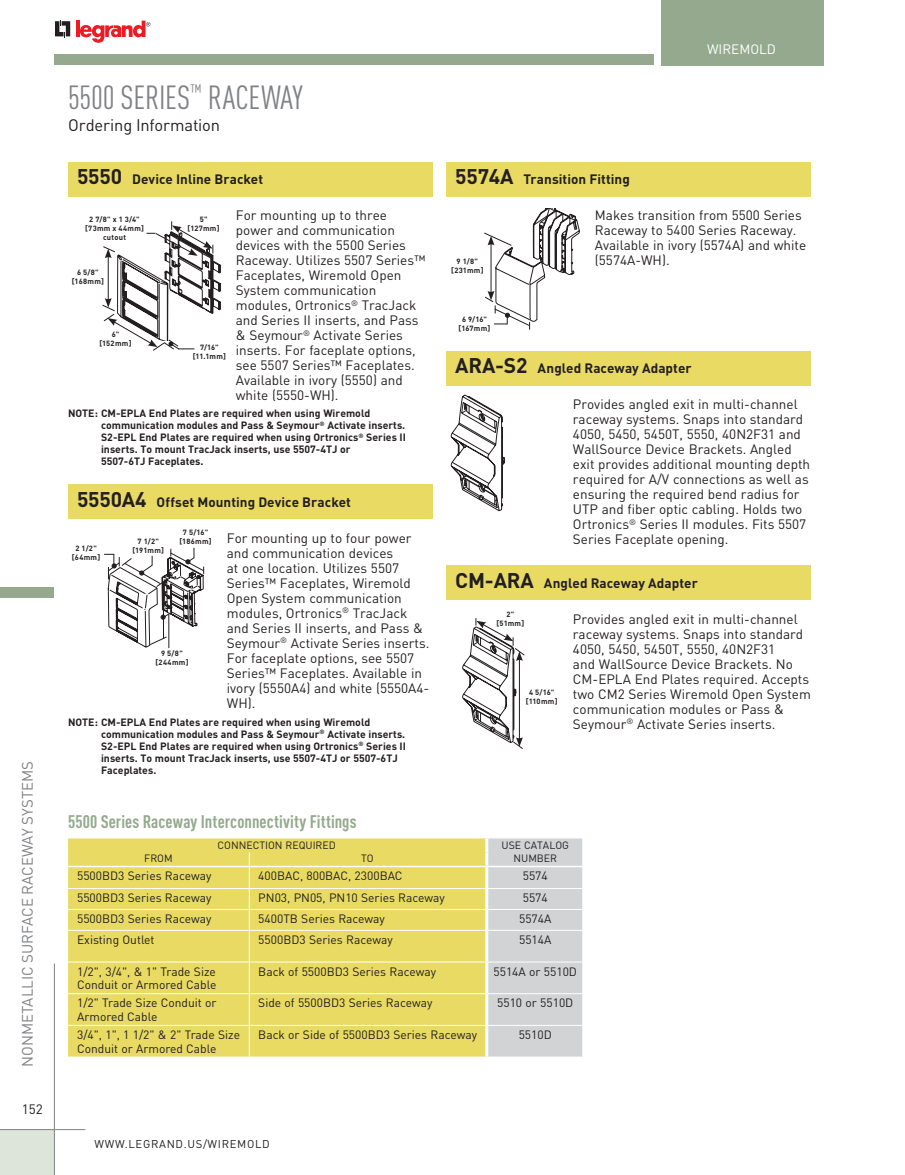
<style>
.page{position:relative;width:905px;height:1175px;background:#fff}
.page>*{position:absolute;margin:0;border:0;box-sizing:border-box;transform-origin:0 0}
.t1{font:condensed 33px "DIN Pro";letter-spacing:-.005em;color:#808285}
.t2{font:700 condensed 18px "DIN Pro";letter-spacing:.005em;color:#94a98d}
.t3{font:16.5px "DIN Pro";letter-spacing:-.01em;color:#231f20}
.t4{font:15px "DIN Pro";color:#808285}
.t5{font:13.5px/15px "DIN Pro";color:#231f20}
.t6{font:700 13.5px "DIN Pro";letter-spacing:.005em;color:#231f20}
.t7{font:13.5px "DIN Pro";color:#fff}
.t8{font:12px/13.5px "DIN Pro";color:#231f20}
.t9{font:11.25px "DIN Pro";letter-spacing:.06em;color:#231f20}
.t10{font:700 10.5px/12px "DIN Pro";color:#231f20}
.t11{font:10.5px "DIN Pro";color:#231f20}
.t12{font:700 7.5px/9px "DIN Pro";letter-spacing:.04em;color:#231f20;text-align:center}
.s1{font-size:21px}
</style>
<div class="page">
<div style="left:0;top:587px;width:54px;height:11px;background:#94a98d"></div>
<div style="left:0;top:1129px;width:54px;height:45px;background:#dde5db"></div>
<hr style="left:54px;top:963px;width:1px;height:211px;background:#808285">
<hr style="left:76px;top:21px;width:3px;height:16px;background:#ed1c24">
<svg style="left:80px;top:21px;width:70px;height:22px"></svg>
<svg style="left:55px;top:20px;width:15px;height:18px"></svg>
<div style="left:54px;top:54px;width:599px;height:11px;background:#94a98d"></div>
<div style="left:661px;top:0;width:163px;height:65px;background:#94a98d"></div>
<hr style="left:0;top:1129px;width:85px;height:1px;background:#808285">
<svg style="left:484px;top:208px;width:96px;height:122px"></svg>
<hr style="left:168px;top:614px;width:1px;height:34px;background:#231f20">
<svg style="left:104px;top:548px;width:101px;height:99px"></svg>
<svg style="left:102px;top:221px;width:119px;height:130px"></svg>
<div style="left:68px;top:162px;width:365px;height:34px;background:#e8da63"></div>
<div style="left:68px;top:484px;width:365px;height:35px;background:#e8da63"></div>
<div style="left:446px;top:162px;width:365px;height:34px;background:#e8da63"></div>
<svg style="left:462px;top:618px;width:63px;height:131px"></svg>
<svg style="left:451px;top:394px;width:54px;height:117px"></svg>
<div style="left:446px;top:351px;width:365px;height:35px;background:#e8da63"></div>
<div style="left:446px;top:565px;width:365px;height:35px;background:#e8da63"></div>
<div style="left:68px;top:838px;width:417px;height:218px;background:#e8da63"></div>
<div style="left:485px;top:838px;width:97px;height:218px;background:#d1d3d4"></div>
<hr style="left:68px;top:865px;width:181px;height:2px;background:#fff">
<hr style="left:249px;top:865px;width:238px;height:2px;background:#fff">
<hr style="left:485px;top:867px;width:3px;height:21px;background:#fff">
<hr style="left:487px;top:865px;width:95px;height:2px;background:#fff">
<hr style="left:68px;top:888px;width:181px;height:1px;background:#fff">
<hr style="left:249px;top:888px;width:238px;height:1px;background:#fff">
<hr style="left:485px;top:889px;width:3px;height:20px;background:#fff">
<hr style="left:487px;top:888px;width:95px;height:1px;background:#fff">
<hr style="left:68px;top:909px;width:181px;height:1px;background:#fff">
<svg style="left:249px;top:852px;width:1px;height:78px"></svg>
<hr style="left:249px;top:909px;width:238px;height:1px;background:#fff">
<hr style="left:485px;top:909px;width:3px;height:21px;background:#fff">
<hr style="left:487px;top:909px;width:95px;height:1px;background:#fff">
<hr style="left:68px;top:930px;width:181px;height:1px;background:#fff">
<hr style="left:249px;top:930px;width:1px;height:31px;background:#fff">
<hr style="left:249px;top:930px;width:238px;height:1px;background:#fff">
<hr style="left:485px;top:930px;width:3px;height:31px;background:#fff">
<hr style="left:487px;top:930px;width:95px;height:1px;background:#fff">
<hr style="left:68px;top:961px;width:181px;height:1px;background:#fff">
<hr style="left:249px;top:962px;width:1px;height:31px;background:#fff">
<hr style="left:249px;top:961px;width:238px;height:1px;background:#fff">
<hr style="left:485px;top:962px;width:3px;height:31px;background:#fff">
<hr style="left:487px;top:961px;width:95px;height:1px;background:#fff">
<hr style="left:68px;top:993px;width:181px;height:1px;background:#fff">
<hr style="left:249px;top:994px;width:1px;height:31px;background:#fff">
<hr style="left:249px;top:993px;width:238px;height:1px;background:#fff">
<hr style="left:485px;top:994px;width:3px;height:31px;background:#fff">
<hr style="left:487px;top:993px;width:95px;height:1px;background:#fff">
<hr style="left:68px;top:1025px;width:181px;height:1px;background:#fff">
<hr style="left:249px;top:1025px;width:1px;height:31px;background:#fff">
<hr style="left:249px;top:1025px;width:238px;height:1px;background:#fff">
<hr style="left:485px;top:1025px;width:3px;height:31px;background:#fff">
<hr style="left:487px;top:1025px;width:95px;height:1px;background:#fff">
<p class="t4" style="left:17px;top:1066px;width:306px;rotate:-90deg">NONMETALLIC SURFACE RACEWAY SYSTEMS</p>
<p class="t5" style="left:22px;top:1100px;width:23px">152</p>
<h1 class="t1" style="left:68px;top:78px;width:236px">5500 SERIES<sup>™</sup> RACEWAY</h1>
<p class="t3" style="left:68px;top:114px;width:154px">Ordering Information</p>
<p class="t6" style="left:77px;top:170px;width:188px"><span class="s1">5550</span> Device Inline Bracket</p>
<p class="t5" style="left:236px;top:207px;width:191px">For mounting up to three power and communication devices with the 5500 series<br>Raceway. utilizes 5507 series™<br>Faceplates, wiremold Open system communication modules, Ortronics<sup>®</sup> TracJack and series II inserts, and Pass &amp; seymour<sup>®</sup> Activate series inserts. For faceplate options, see 5507 series™ Faceplates.<br>Available in ivory (5550) and white (5550-wH).</p>
<p class="t12" style="left:85px;top:214px;width:60px">2 7/8" x 1 3/4" [73mm x 44mm] cutout</p>
<p class="t12" style="left:187px;top:214px;width:34px">5" [127mm]</p>
<p class="t12" style="left:72px;top:267px;width:34px">6 5/8" [168mm]</p>
<p class="t12" style="left:99px;top:329px;width:34px">6" [152mm]</p>
<p class="t12" style="left:193px;top:343px;width:35px">7/16" [11.1mm]</p>
<p class="t10" style="left:101px;top:407px;width:306px;text-indent:-33px">NOTE: CM-EPLA End Plates are required when using Wiremold communication modules and Pass &amp; Seymour<sup>®</sup> Activate inserts.<br>S2-EPL End Plates are required when using Ortronics<sup>®</sup> Series II inserts. To mount TracJack inserts, use 5507-4TJ or<br>5507-6TJ Faceplates.</p>
<p class="t6" style="left:77px;top:492px;width:275px"><span class="s1">5550A4</span> Offset Mounting Device Bracket</p>
<p class="t5" style="left:227px;top:529px;width:204px">For mounting up to four power and communication devices<br>at one location. utilizes 5507 series™ Faceplates, wiremold<br>Open system communication modules, Ortronics<sup>®</sup> TracJack and series II inserts, and Pass &amp; seymour<sup>®</sup> Activate series inserts.<br>For faceplate options, see 5507 series™ Faceplates. Available in ivory (5550A4) and white (5550A4- wH).</p>
<p class="t12" style="left:179px;top:527px;width:34px">7 5/16" [186mm]</p>
<p class="t12" style="left:132px;top:537px;width:33px">7 1/2" [191mm]</p>
<p class="t12" style="left:72px;top:543px;width:30px">2 1/2" [64mm]</p>
<p class="t12" style="left:155px;top:648px;width:35px">9 5/8" [244mm]</p>
<p class="t10" style="left:101px;top:715px;width:306px;text-indent:-33px">NOTE: CM-EPLA End Plates are required when using Wiremold communication modules and Pass &amp; Seymour<sup>®</sup> Activate inserts.<br>S2-EPL End Plates are required when using Ortronics<sup>®</sup> Series II inserts. To mount TracJack inserts, use 5507-4TJ or 5507-6TJ Faceplates.</p>
<h2 class="t2" style="left:68px;top:810px;width:290px">5500 Series Raceway Interconnectivity Fittings</h2>
<p class="t7" style="left:707px;top:40px;width:70px">WIREMOLD</p>
<p class="t6" style="left:455px;top:170px;width:176px"><span class="s1">5574A</span> Transition Fitting</p>
<p class="t5" style="left:595px;top:207px;width:213px">Makes transition from 5500 series<br>Raceway to 5400 series Raceway.<br>Available in ivory (5574A) and white (5574A-wH).</p>
<p class="t12" style="left:451px;top:257px;width:34px">9 1/8" [231mm]</p>
<p class="t12" style="left:458px;top:315px;width:33px">6 9/16" [167mm]</p>
<p class="t6" style="left:455px;top:359px;width:238px"><span class="s1">ARA-S2</span> Angled Raceway Adapter</p>
<p class="t5" style="left:573px;top:396px;width:239px">Provides angled exit in multi-channel raceway systems. snaps into standard 4050, 5450, 5450T, 5550, 40N2F31 and wallsource Device Brackets. Angled exit provides additional mounting depth required for A/V connections as well as ensuring the required bend radius for uTP and fiber optic cabling. Holds two Ortronics<sup>®</sup> series II modules. Fits 5507 series Faceplate opening.</p>
<p class="t6" style="left:455px;top:573px;width:244px"><span class="s1">CM-ARA</span> Angled Raceway Adapter</p>
<p class="t5" style="left:573px;top:610px;width:239px">Provides angled exit in multi-channel raceway systems. snaps into standard 4050, 5450, 5450T, 5550, 40N2F31<br>and wallsource Device Brackets. No CM-EPLA End Plates required. Accepts two CM2 series wiremold Open system communication modules or Pass &amp; seymour<sup>®</sup> Activate series inserts.</p>
<p class="t12" style="left:496px;top:609px;width:29px">2" [51mm]</p>
<p class="t12" style="left:526px;top:687px;width:33px">4 5/16" [110mm]</p>
<p class="t11" style="left:217px;top:838px;width:120px">CONNECTION REQuIRED</p>
<p class="t11" style="left:501px;top:837px;width:69px">usE CATALOG</p>
<p class="t11" style="left:144px;top:851px;width:30px">FROM</p>
<p class="t11" style="left:361px;top:851px;width:14px">TO</p>
<p class="t11" style="left:513px;top:851px;width:45px">NuMBER</p>
<p class="t8" style="left:77px;top:868px;width:136px">5500BD3 series Raceway</p>
<p class="t8" style="left:258px;top:868px;width:146px">400BAC, 800BAC, 2300BAC</p>
<p class="t8" style="left:522px;top:868px;width:27px">5574</p>
<p class="t8" style="left:77px;top:890px;width:136px">5500BD3 series Raceway</p>
<p class="t8" style="left:258px;top:890px;width:188px">PN03, PN05, PN10 series Raceway</p>
<p class="t8" style="left:522px;top:890px;width:27px">5574</p>
<p class="t8" style="left:77px;top:911px;width:136px">5500BD3 series Raceway</p>
<p class="t8" style="left:258px;top:911px;width:128px">5400TB series Raceway</p>
<p class="t8" style="left:519px;top:911px;width:34px">5574A</p>
<p class="t8" style="left:77px;top:932px;width:79px">Existing Outlet</p>
<p class="t8" style="left:258px;top:932px;width:136px">5500BD3 series Raceway</p>
<p class="t8" style="left:519px;top:932px;width:34px">5514A</p>
<p class="t8" style="left:77px;top:964px;width:141px">1/2", 3/4", &amp; 1" Trade size<br>Conduit or Armored Cable</p>
<p class="t8" style="left:258px;top:964px;width:179px">Back of 5500BD3 series Raceway</p>
<p class="t8" style="left:493px;top:964px;width:85px">5514A or 5510D</p>
<p class="t8" style="left:77px;top:995px;width:141px">1/2" Trade size Conduit or<br>Armored Cable</p>
<p class="t8" style="left:258px;top:995px;width:176px">side of 5500BD3 series Raceway</p>
<p class="t8" style="left:497px;top:995px;width:78px">5510 or 5510D</p>
<p class="t8" style="left:77px;top:1027px;width:164px">3/4", 1", 1 1/2" &amp; 2" Trade size<br>Conduit or Armored Cable</p>
<p class="t8" style="left:258px;top:1027px;width:220px">Back or side of 5500BD3 series Raceway</p>
<p class="t8" style="left:518px;top:1027px;width:35px">5510D</p>
<p class="t9" style="left:95px;top:1135px;width:177px">www.LEGRAND.us/WIREMOLD</p>
</div>
